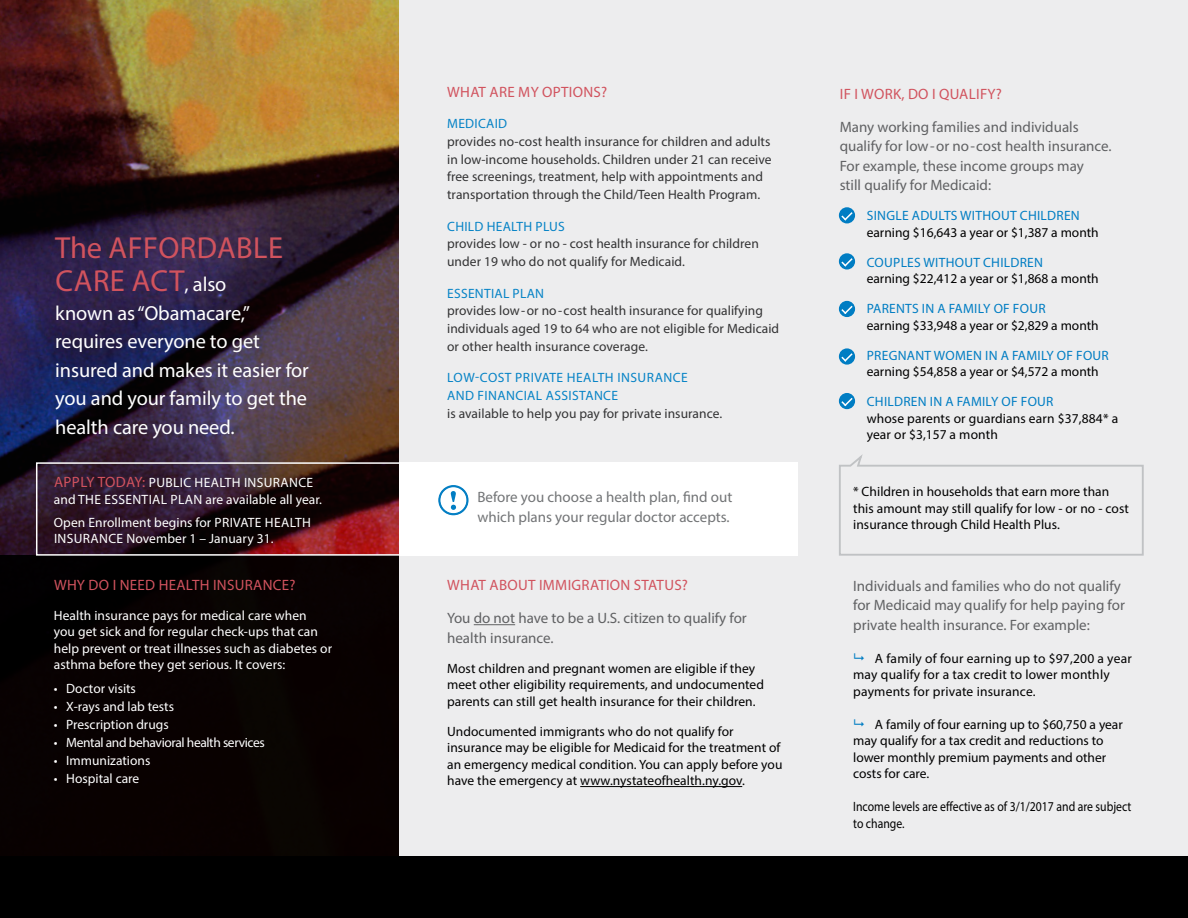
<style>
.page{position:relative;width:1188px;height:918px;background:#fff}
.page>*{position:absolute;margin:0;border:0;box-sizing:border-box;transform-origin:0 0}
.t1{font:30.45px/33.5px "Myriad Pro";letter-spacing:.015em;color:#d1535e}
.t2{font:20.4px/28.5px "Myriad Pro";letter-spacing:-.005em;color:#fff}
.t3{font:15px/19.5px "Myriad Pro";color:#606163}
.t4{font:15px "Myriad Pro";letter-spacing:.02em;color:#d1535e}
.t5{font:15px/19.5px "Myriad Pro";color:#727476}
.t6{font:13.5px/16.5px "Myriad Pro";letter-spacing:.005em;color:#000}
.t7{font:13.5px/17.7px "Myriad Pro";letter-spacing:.005em;color:#333334}
.t8{font:13.5px/16.5px "Myriad Pro";letter-spacing:.005em;color:#fff}
.t9{font:13.5px "Myriad Pro";letter-spacing:.02em;color:#007dc3}
.t10{font:13.5px/17.7px "Myriad Pro";letter-spacing:.03em;color:#0683c6}
.t11{font:13.5px/16.5px "Myriad Pro";letter-spacing:.025em;color:#fff}
.t12{font:13.5px/16.5px "Myriad Pro";letter-spacing:.005em;color:#000;scale:.87 1}
.t13{font:13.5px "Myriad Pro";letter-spacing:-.03em;color:#fff}
.s1{font-size:20.4px;color:#fff}
.s2{font-size:15px;color:#d1535e}
</style>
<div class="page">
<img style="left:0;top:0;width:399px;height:556px">
<div style="left:0;top:556px;width:404px;height:310px;background:#090101"></div>
<div style="left:400px;top:0;width:788px;height:918px;background:#ededee"></div>
<hr style="left:474px;top:624px;width:41px;height:1px;background:#606163">
<hr style="left:580px;top:786px;width:162px;height:1px;background:#000">
<div style="left:400px;top:462px;width:398px;height:94px;background:#fff"></div>
<div style="left:36px;top:462px;width:368px;height:94px;border:2px solid #fff"></div>
<svg style="left:839px;top:393px;width:16px;height:16px"></svg>
<svg style="left:840px;top:396px;width:14px;height:12px"></svg>
<svg style="left:839px;top:348px;width:16px;height:17px"></svg>
<svg style="left:840px;top:352px;width:14px;height:11px"></svg>
<svg style="left:839px;top:301px;width:16px;height:16px"></svg>
<svg style="left:840px;top:304px;width:14px;height:12px"></svg>
<svg style="left:839px;top:253px;width:16px;height:17px"></svg>
<svg style="left:840px;top:257px;width:14px;height:11px"></svg>
<svg style="left:839px;top:207px;width:16px;height:16px"></svg>
<svg style="left:840px;top:211px;width:14px;height:11px"></svg>
<div style="left:0;top:857px;width:1188px;height:61px;background:#000"></div>
<svg style="left:839px;top:454px;width:305px;height:102px"></svg>
<svg style="left:438px;top:485px;width:30px;height:30px"></svg>
<h1 class="t1" style="left:55px;top:230px;width:229px">The AFFORDABLE<br>CARE ACT<span class="s1">, also</span></h1>
<h2 class="t2" style="left:55px;top:298px;width:255px">known as “Obamacare,” requires everyone to get insured and makes it easier for you and your family to get the health care you need.</h2>
<p class="t11" style="left:54px;top:474px;width:270px"><span class="s2">APPLY TODAY:</span> PUBLIC HEALTH INSURANCE and THE ESSENTIAL PLAN are available all year.</p>
<p class="t8" style="left:54px;top:514px;width:259px">Open Enrollment begins for PRIVATE HEALTH<br>INSURANCE November 1 – January 31.</p>
<p class="t4" style="left:54px;top:576px;width:243px">WHY DO I NEED HEALTH INSURANCE?</p>
<p class="t8" style="left:54px;top:607px;width:280px">Health insurance pays for medical care when<br>you get sick and for regular check-ups that can help prevent or treat illnesses such as diabetes or asthma before they get serious. It covers:</p>
<p class="t8" style="left:54px;top:680px;width:84px">• Doctor visits</p>
<p class="t8" style="left:54px;top:698px;width:122px">• X-rays and lab tests</p>
<p class="t8" style="left:54px;top:716px;width:116px">• Prescription drugs</p>
<p class="t13" style="left:54px;top:734px;width:213px">• Mental and behavioral health services</p>
<p class="t8" style="left:54px;top:752px;width:98px">• Immunizations</p>
<p class="t8" style="left:54px;top:770px;width:87px">• Hospital care</p>
<p class="t4" style="left:447px;top:83px;width:161px">WHAT ARE MY OPTIONS?</p>
<p class="t10" style="left:447px;top:115px;width:61px">MEDICAID</p>
<p class="t7" style="left:447px;top:132px;width:326px">provides no-cost health insurance for children and adults in low-income households. Children under 21 can receive free screenings, treatment, help with appointments and transportation through the Child/Teen Health Program.</p>
<p class="t10" style="left:447px;top:217px;width:119px">CHILD HEALTH PLUS</p>
<p class="t7" style="left:447px;top:235px;width:313px">provides low - or no - cost health insurance for children under 19 who do not qualify for Medicaid.</p>
<p class="t10" style="left:447px;top:284px;width:98px">ESSENTIAL PLAN</p>
<p class="t7" style="left:447px;top:302px;width:334px">provides low-or no-cost health insurance for qualifying individuals aged 19 to 64 who are not eligible for Medicaid or other health insurance coverage.</p>
<p class="t10" style="left:447px;top:369px;width:242px">LOW-COST PRIVATE HEALTH INSURANCE<br>AND FINANCIAL ASSISTANCE</p>
<p class="t7" style="left:447px;top:404px;width:277px">is available to help you pay for private insurance.</p>
<p class="t5" style="left:477px;top:487px;width:257px">Before you choose a health plan, find out which plans your regular doctor accepts.</p>
<p class="t4" style="left:447px;top:576px;width:242px">WHAT ABOUT IMMIGRATION STATUS?</p>
<p class="t3" style="left:447px;top:608px;width:301px">You do not have to be a U.S. citizen to qualify for health insurance.</p>
<p class="t6" style="left:447px;top:660px;width:318px">Most children and pregnant women are eligible if they meet other eligibility requirements, and undocumented parents can still get health insurance for their children.</p>
<p class="t6" style="left:447px;top:723px;width:337px">Undocumented immigrants who do not qualify for insurance may be eligible for Medicaid for the treatment of an emergency medical condition. You can apply before you have the emergency at www.nystateofhealth.ny.gov.</p>
<p class="t4" style="left:840px;top:84px;width:164px">IF I WORK, DO I QUALIFY?</p>
<p class="t3" style="left:840px;top:117px;width:273px">Many working families and individuals qualify for low-or no-cost health insurance.<br>For example, these income groups may<br>still qualify for Medicaid:</p>
<p class="t9" style="left:867px;top:207px;width:214px">SINGLE ADULTS WITHOUT CHILDREN</p>
<p class="t6" style="left:867px;top:224px;width:234px">earning $16,643 a year or $1,387 a month</p>
<p class="t9" style="left:867px;top:254px;width:178px">COUPLES WITHOUT CHILDREN</p>
<p class="t6" style="left:867px;top:270px;width:234px">earning $22,412 a year or $1,868 a month</p>
<p class="t9" style="left:867px;top:300px;width:180px">PARENTS IN A FAMILY OF FOUR</p>
<p class="t6" style="left:867px;top:317px;width:234px">earning $33,948 a year or $2,829 a month</p>
<p class="t9" style="left:867px;top:347px;width:244px">PREGNANT WOMEN IN A FAMILY OF FOUR</p>
<p class="t6" style="left:867px;top:363px;width:234px">earning $54,858 a year or $4,572 a month</p>
<p class="t9" style="left:867px;top:393px;width:188px">CHILDREN IN A FAMILY OF FOUR</p>
<p class="t6" style="left:867px;top:410px;width:253px">whose parents or guardians earn $37,884* a year or $3,157 a month</p>
<p class="t6" style="left:853px;top:483px;width:277px">* Children in households that earn more than this amount may still qualify for low - or no - cost insurance through Child Health Plus.</p>
<p class="t3" style="left:853px;top:576px;width:273px">Individuals and families who do not qualify for Medicaid may qualify for help paying for private health insurance. For example:</p>
<p class="t6" style="left:853px;top:650px;width:280px;text-indent:22px">A family of four earning up to $97,200 a year may qualify for a tax credit to lower monthly payments for private insurance.</p>
<p class="t6" style="left:853px;top:716px;width:271px;text-indent:22px">A family of four earning up to $60,750 a year may qualify for a tax credit and reductions to lower monthly premium payments and other costs for care.</p>
<p class="t12" style="left:853px;top:798px;width:321px">Income levels are effective as of 3/1/2017 and are subject to change.</p>
</div>
